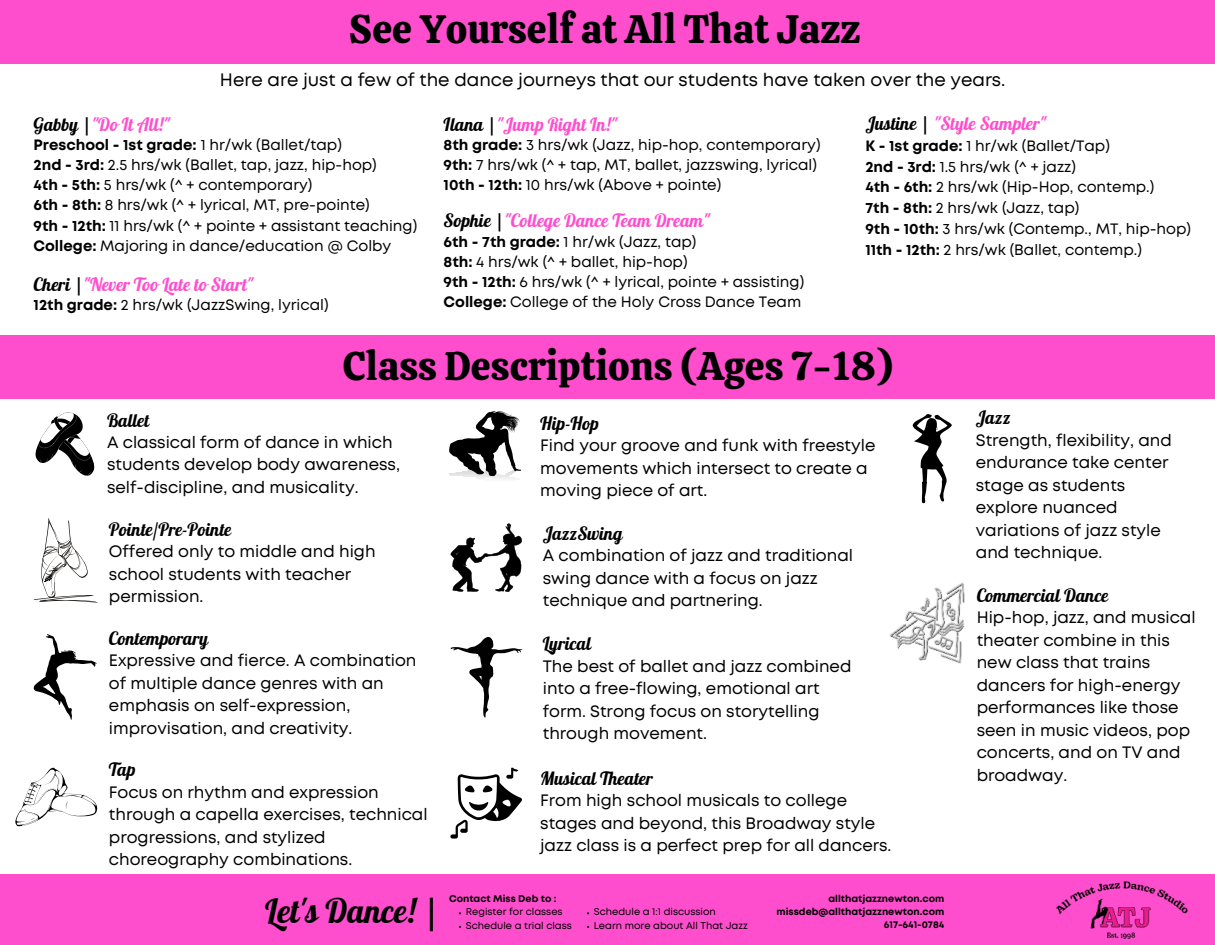
<style>
.page{position:relative;width:1215px;height:945px;background:#fff}
.page>*{position:absolute;margin:0;border:0;box-sizing:border-box;transform-origin:0 0}
.t1{font:39.6px "Calistoga";color:#000}
.t2{font:33.15px "Lobster";color:#000}
.t3{font:18px "Lobster";color:#ff4ecd}
.t4{font:18px "Lobster";color:#000}
.t5{font:18px "Mont";color:#000}
.t6{font:16.5px/22.5px "Mont";color:#000}
.t7{font:15px/20.2px "Mont";color:#000}
.t8{font:9.9px/13.5px "Mont";color:#000}
.t9{font:700 9.9px/13.2px "Mont";color:#000;text-align:right}
.s1{color:#000}
.s2{font-weight:700}
</style>
<div class="page">
<div style="left:0;top:0;width:1215px;height:63px;background:#ff4ecd"></div>
<div style="left:0;top:336px;width:1215px;height:63px;background:#ff4ecd"></div>
<div style="left:0;top:874px;width:1215px;height:71px;background:#ff4ecd"></div>
<svg style="left:34px;top:518px;width:64px;height:85px"></svg>
<svg style="left:35px;top:412px;width:60px;height:64px"></svg>
<svg style="left:15px;top:768px;width:82px;height:58px"></svg>
<svg style="left:450px;top:768px;width:72px;height:71px"></svg>
<svg style="left:450px;top:523px;width:72px;height:69px"></svg>
<svg style="left:34px;top:634px;width:63px;height:86px"></svg>
<svg style="left:449px;top:411px;width:72px;height:65px"></svg>
<svg style="left:450px;top:637px;width:72px;height:81px"></svg>
<svg style="left:913px;top:414px;width:39px;height:90px"></svg>
<img style="left:1056px;top:881px;width:132px;height:58px">
<img style="left:890px;top:582px;width:74px;height:82px">
<h1 class="t1" style="left:349px;top:-5px;width:513px">See Yourself at All That Jazz</h1>
<p class="t5" style="left:220px;top:68px;width:787px">Here are just a few of the dance journeys that our students have taken over the years.</p>
<p class="t3" style="left:34px;top:113px;width:138px"><span class="s1">Gabby |</span>"Do It All!"</p>
<p class="t7" style="left:34px;top:134px;width:385px"><span class="s2">Preschool - 1st grade:</span> 1 hr/wk (Ballet/tap)<br><span class="s2">2nd - 3rd:</span> 2.5 hrs/wk (Ballet, tap, jazz, hip-hop)<br><span class="s2">4th - 5th:</span> 5 hrs/wk (^ + contemporary)<br><span class="s2">6th - 8th:</span> 8 hrs/wk (^ + lyrical, MT, pre-pointe)<br><span class="s2">9th - 12th:</span> 11 hrs/wk (^ + pointe + assistant teaching)<br><span class="s2">College:</span> Majoring in dance/education @ Colby</p>
<p class="t3" style="left:34px;top:273px;width:221px"><span class="s1">Cheri |</span>"Never Too Late to Start"</p>
<p class="t7" style="left:34px;top:295px;width:296px"><span class="s2">12th grade:</span> 2 hrs/wk (JazzSwing, lyrical)</p>
<p class="t3" style="left:444px;top:113px;width:175px"><span class="s1">Ilana |</span>"Jump Right In!"</p>
<p class="t7" style="left:444px;top:134px;width:378px"><span class="s2">8th grade:</span> 3 hrs/wk (Jazz, hip-hop, contemporary)<br><span class="s2">9th:</span> 7 hrs/wk (^ + tap, MT, ballet, jazzswing, lyrical)<br><span class="s2">10th - 12th:</span> 10 hrs/wk (Above + pointe)</p>
<p class="t3" style="left:444px;top:209px;width:268px"><span class="s1">Sophie |</span>"College Dance Team Dream"</p>
<p class="t7" style="left:444px;top:231px;width:362px"><span class="s2">6th - 7th grade:</span> 1 hr/wk (Jazz, tap)<br><span class="s2">8th:</span> 4 hrs/wk (^ + ballet, hip-hop)<br><span class="s2">9th - 12th:</span> 6 hrs/wk (^ + lyrical, pointe + assisting)<br><span class="s2">College:</span> College of the Holy Cross Dance Team</p>
<p class="t3" style="left:865px;top:112px;width:182px"><span class="s1">Justine |</span> "Style Sampler"</p>
<p class="t7" style="left:865px;top:135px;width:327px;line-height:20.9px"><span class="s2">K - 1st grade:</span> 1 hr/wk (Ballet/Tap)<br><span class="s2">2nd - 3rd:</span> 1.5 hrs/wk (^ + jazz)<br><span class="s2">4th - 6th:</span> 2 hrs/wk (Hip-Hop, contemp.)<br><span class="s2">7th - 8th:</span> 2 hrs/wk (Jazz, tap)<br><span class="s2">9th - 10th:</span> 3 hrs/wk (Contemp., MT, hip-hop)<br><span class="s2">11th - 12th:</span> 2 hrs/wk (Ballet, contemp.)</p>
<h1 class="t1" style="left:343px;top:332px;width:552px">Class Descriptions (Ages 7-18)</h1>
<p class="t4" style="left:107px;top:409px;width:44px">Ballet</p>
<p class="t6" style="left:107px;top:431px;width:295px">A classical form of dance in which students develop body awareness, self-discipline, and musicality.</p>
<p class="t4" style="left:109px;top:518px;width:124px">Pointe/Pre-Pointe</p>
<p class="t6" style="left:109px;top:540px;width:268px">Offered only to middle and high school students with teacher permission.</p>
<p class="t4" style="left:109px;top:627px;width:101px">Contemporary</p>
<p class="t6" style="left:109px;top:649px;width:309px">Expressive and fierce. A combination of multiple dance genres with an emphasis on self-expression, improvisation, and creativity.</p>
<p class="t4" style="left:109px;top:758px;width:28px">Tap</p>
<p class="t6" style="left:109px;top:781px;width:320px">Focus on rhythm and expression through a capella exercises, technical progressions, and stylized choreography combinations.</p>
<p class="t4" style="left:540px;top:412px;width:60px">Hip-Hop</p>
<p class="t6" style="left:540px;top:434px;width:337px">Find your groove and funk with freestyle movements which intersect to create a moving piece of art.</p>
<p class="t4" style="left:543px;top:522px;width:81px">JazzSwing</p>
<p class="t6" style="left:543px;top:545px;width:312px">A combination of jazz and traditional swing dance with a focus on jazz technique and partnering.</p>
<p class="t4" style="left:543px;top:632px;width:50px">Lyrical</p>
<p class="t6" style="left:543px;top:655px;width:310px">The best of ballet and jazz combined into a free-flowing, emotional art form. Strong focus on storytelling through movement.</p>
<p class="t4" style="left:540px;top:767px;width:114px">Musical Theater</p>
<p class="t6" style="left:540px;top:789px;width:353px">From high school musicals to college stages and beyond, this Broadway style jazz class is a perfect prep for all dancers.</p>
<h2 class="t2" style="left:265px;top:890px;width:177px">Let's Dance! |</h2>
<p class="t9" style="left:449px;top:892px;width:109px">Contact Miss Deb to :</p>
<p class="t8" style="left:466px;top:905px;width:108px">Register for classes<br>Schedule a trial class</p>
<p class="t8" style="left:594px;top:905px;width:156px">Schedule a 1:1 discussion<br>Learn more about All That Jazz</p>
<p class="t9" style="left:777px;top:892px;width:169px">allthatjazznewton.com missdeb@allthatjazznewton.com<br>617-641-0784</p>
<p class="t4" style="left:976px;top:406px;width:36px">Jazz</p>
<p class="t6" style="left:976px;top:429px;width:198px">Strength, flexibility, and endurance take center stage as students explore nuanced variations of jazz style and technique.</p>
<p class="t4" style="left:977px;top:584px;width:133px">Commercial Dance</p>
<p class="t6" style="left:977px;top:606px;width:221px">Hip-hop, jazz, and musical theater combine in this new class that trains dancers for high-energy performances like those seen in music videos, pop concerts, and on TV and broadway.</p>
</div>
